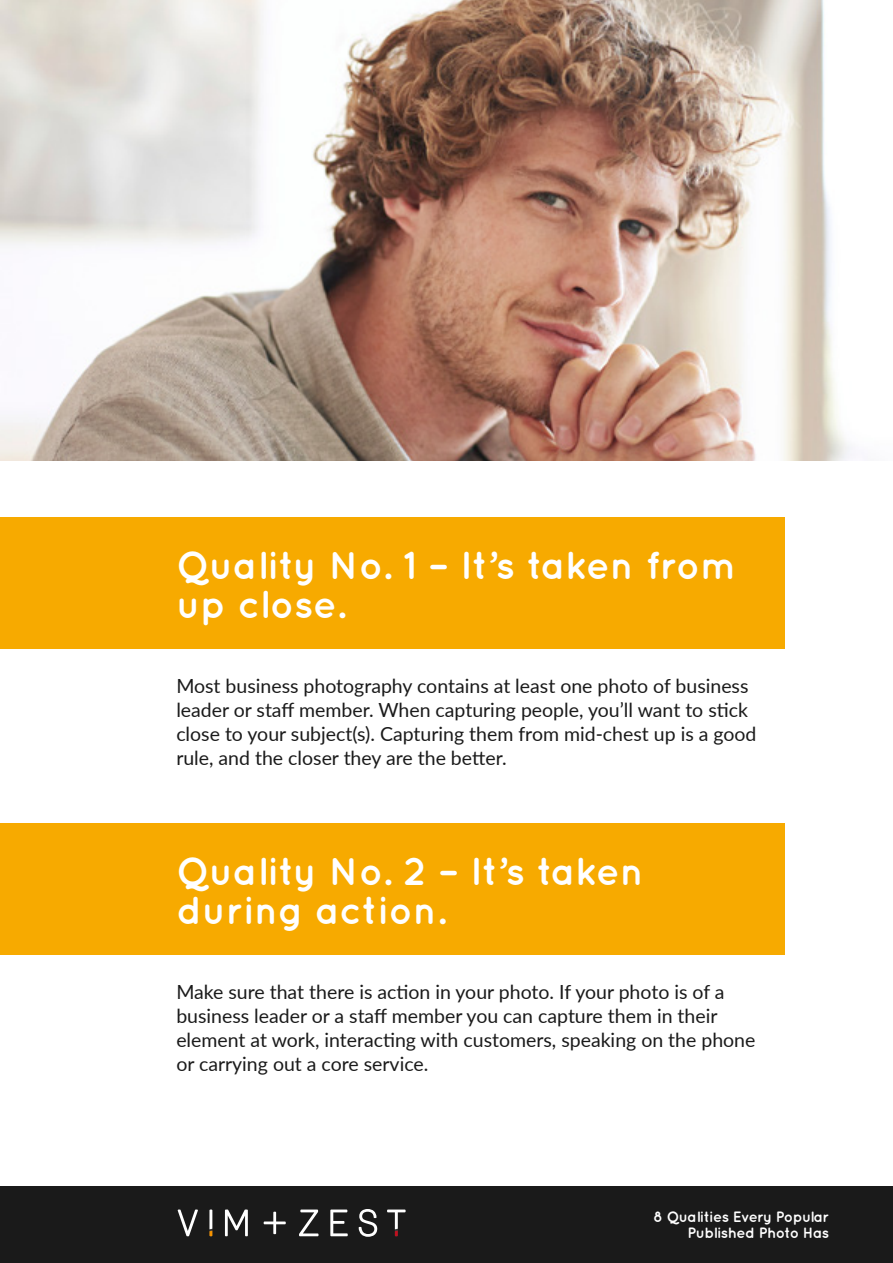
<style>
.page{position:relative;width:893px;height:1263px;background:#fff}
.page>*{position:absolute;margin:0;border:0;box-sizing:border-box;transform-origin:0 0}
.t1{font:700 39px/39px "Quicksand";color:#fff}
.t2{font:19.5px/24px "Lato";color:#1a1a1a}
.t3{font:700 15px/16.5px "Quicksand";letter-spacing:-.03em;color:#fff;text-align:right}
</style>
<div class="page">
<div style="left:0;top:1186px;width:893px;height:77px;background:#1a1a1a"></div>
<svg style="left:178px;top:1209px;width:20px;height:27px"></svg>
<svg style="left:225px;top:1209px;width:23px;height:27px"></svg>
<svg style="left:264px;top:1212px;width:22px;height:22px"></svg>
<svg style="left:299px;top:1209px;width:19px;height:27px"></svg>
<svg style="left:330px;top:1209px;width:18px;height:27px"></svg>
<svg style="left:359px;top:1209px;width:18px;height:28px"></svg>
<svg style="left:209px;top:1209px;width:3px;height:27px"></svg>
<svg style="left:387px;top:1209px;width:19px;height:27px"></svg>
<div style="left:0;top:518px;width:785px;height:131px;background:#f7aa00"></div>
<img style="left:0;top:0;width:852px;height:460px">
<div style="left:0;top:824px;width:785px;height:131px;background:#f7aa00"></div>
<h1 class="t1" style="left:176px;top:544px;width:562px">Quality No. 1 – It’s taken from up close.</h1>
<p class="t2" style="left:176px;top:673px;width:582px">Most business photography contains at least one photo of business leader or staff member. When capturing people, you’ll want to stick close to your subject(s). Capturing them from mid-chest up is a good rule, and the closer they are the better.</p>
<h1 class="t1" style="left:176px;top:850px;width:469px">Quality No. 2 – It’s taken during action.</h1>
<p class="t2" style="left:176px;top:979px;width:581px">Make sure that there is action in your photo. If your photo is of a business leader or a staff member you can capture them in their element at work, interacting with customers, speaking on the phone or carrying out a core service.</p>
<p class="t3" style="left:654px;top:1208px;width:177px">8 Qualities Every Popular<br>Published Photo Has</p>
</div>
